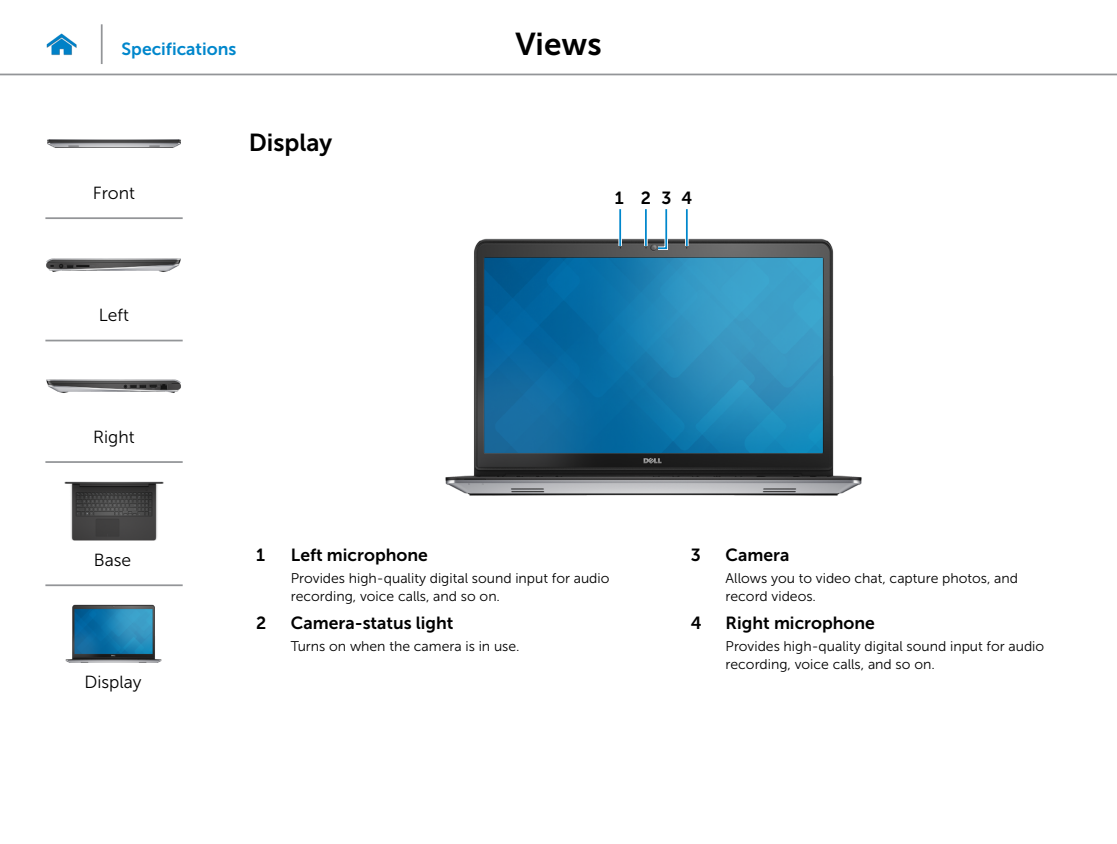
<style>
.page{position:relative;width:1117px;height:844px;background:#fff}
.page>*{position:absolute;margin:0;border:0;box-sizing:border-box;transform-origin:0 0}
.Head1{font:31.5px "Museo Sans For Dell 700";color:#000}
.Head2{font:24.5px "Museo Sans For Dell 700";color:#000}
.Callout_Head{font:17.5px "Museo Sans For Dell 700";color:#000}
.Image_Title{font:17.5px "Museo Sans For Dell 300";color:#000}
.Hyperlink{font:17.5px "Museo Sans For Dell 700";color:#0087cc}
.Callout-L{font:17.5px "Museo Sans For Dell 700";color:#000}
.Callout_description{font:14px/17.5px "Museo Sans For Dell 300";color:#000}
</style>
<div class="page">
<hr style="left:0;top:74px;width:1116px;height:1px;background:#939598">
<img style="left:46px;top:33px;width:31px;height:23px">
<img style="left:445px;top:233px;width:417px;height:263px">
<hr style="left:618px;top:209px;width:3px;height:37px;background:#fff">
<hr style="left:619px;top:209px;width:2px;height:37px;background:#0087cc">
<hr style="left:644px;top:209px;width:3px;height:37px;background:#fff">
<hr style="left:645px;top:209px;width:1px;height:37px;background:#0087cc">
<hr style="left:685px;top:209px;width:3px;height:37px;background:#fff">
<hr style="left:685px;top:209px;width:2px;height:37px;background:#0087cc">
<svg style="left:654px;top:209px;width:15px;height:43px"></svg>
<hr style="left:101px;top:24px;width:2px;height:40px;background:#939598">
<img style="left:47px;top:139px;width:134px;height:9px">
<img style="left:46px;top:258px;width:135px;height:14px">
<img style="left:46px;top:379px;width:135px;height:14px">
<img style="left:64px;top:481px;width:100px;height:59px">
<img style="left:65px;top:604px;width:97px;height:58px">
<hr style="left:45px;top:217px;width:138px;height:2px;background:#939598">
<hr style="left:45px;top:339px;width:138px;height:2px;background:#939598">
<hr style="left:45px;top:461px;width:138px;height:2px;background:#939598">
<hr style="left:45px;top:584px;width:138px;height:2px;background:#939598">
<p class="Hyperlink" style="left:122px;top:39px;width:116px">Specifications</p>
<p class="Head1" style="left:515px;top:26px;width:88px">Views</p>
<p class="Image_Title" style="left:93px;top:183px;width:44px">Front</p>
<p class="Image_Title" style="left:99px;top:305px;width:32px">Left</p>
<p class="Image_Title" style="left:93px;top:428px;width:43px">Right</p>
<p class="Image_Title" style="left:94px;top:550px;width:39px">Base</p>
<p class="Image_Title" style="left:84px;top:672px;width:59px">Display</p>
<p class="Head2" style="left:249px;top:128px;width:85px">Display</p>
<p class="Callout-L" style="left:614px;top:188px;width:10px">1</p>
<p class="Callout-L" style="left:640px;top:188px;width:12px">2</p>
<p class="Callout-L" style="left:661px;top:188px;width:12px">3</p>
<p class="Callout-L" style="left:681px;top:188px;width:12px">4</p>
<p class="Callout_Head" style="left:256px;top:544px;width:10px">1</p>
<p class="Callout_Head" style="left:291px;top:544px;width:138px">Left microphone</p>
<p class="Callout_description" style="left:291px;top:569px;width:320px">Provides high‑quality digital sound input for audio recording, voice calls, and so on.</p>
<p class="Callout_Head" style="left:256px;top:612px;width:12px">2</p>
<p class="Callout_Head" style="left:291px;top:612px;width:164px">Camera-status light</p>
<p class="Callout_description" style="left:291px;top:637px;width:230px">Turns on when the camera is in use.</p>
<p class="Callout_Head" style="left:690px;top:544px;width:12px">3</p>
<p class="Callout_Head" style="left:725px;top:544px;width:65px">Camera</p>
<p class="Callout_description" style="left:725px;top:569px;width:294px">Allows you to video chat, capture photos, and record videos.</p>
<p class="Callout_Head" style="left:690px;top:612px;width:12px">4</p>
<p class="Callout_Head" style="left:725px;top:612px;width:151px">Right microphone</p>
<p class="Callout_description" style="left:725px;top:637px;width:320px">Provides high‑quality digital sound input for audio recording, voice calls, and so on.</p>
</div>
